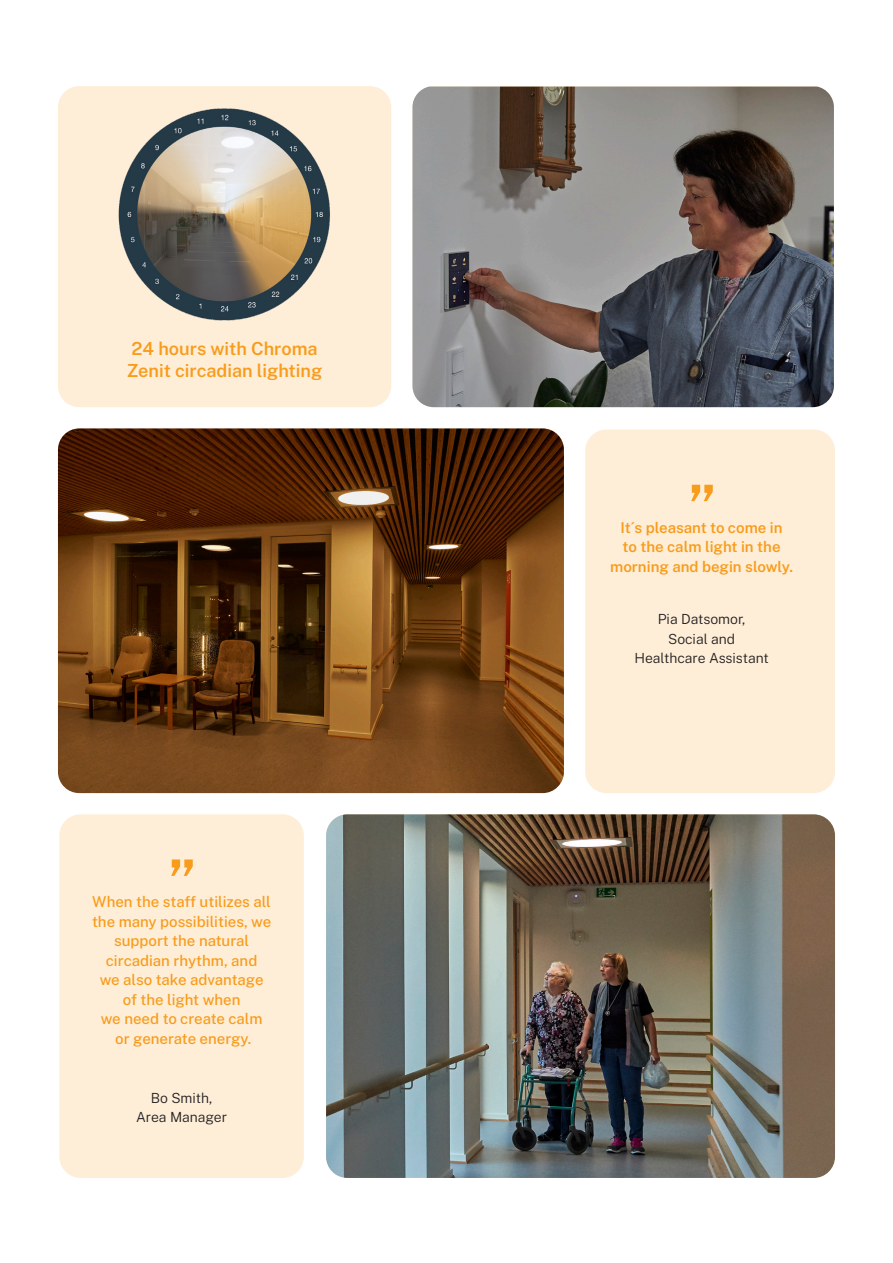
<style>
.page{position:relative;width:893px;height:1263px;background:#fff}
.page>*{position:absolute;margin:0;border:0;box-sizing:border-box;transform-origin:0 0}
.t1{font:600 63px "Public Sans";color:#f89c1c}
.t2{font:600 18px "Public Sans";color:#f89c1c}
.t3{font:500 15px "Public Sans";color:#f89c1c}
.t4{font:600 15px "Public Sans";color:#f89c1c}
.t5{font:300 13.95px "Public Sans";color:#231f20}
</style>
<div class="page">
<img style="left:412px;top:87px;width:422px;height:320px">
<div style="left:58px;top:86px;width:333px;height:321px;background:#feeed8;border-radius:21px"></div>
<img style="left:326px;top:814px;width:509px;height:364px">
<img style="left:58px;top:428px;width:506px;height:365px">
<div style="left:585px;top:429px;width:250px;height:364px;background:#feeed8;border-radius:21px"></div>
<div style="left:59px;top:814px;width:245px;height:364px;background:#feeed8;border-radius:21px"></div>
<img style="left:118px;top:108px;width:212px;height:213px">
<p class="t2" style="left:131px;top:337px;width:188px">24 hours with Chroma</p>
<p class="t2" style="left:127px;top:358px;width:197px">Zenit circadian lighting</p>
<p class="t1" style="left:168px;top:840px;width:30px">”</p>
<p class="t3" style="left:92px;top:892px;width:180px">When the staff utilizes all</p>
<p class="t3" style="left:92px;top:911px;width:181px">the many possibilities, we</p>
<p class="t3" style="left:114px;top:931px;width:137px">support the natural</p>
<p class="t3" style="left:106px;top:950px;width:153px">circadian rhythm, and</p>
<p class="t3" style="left:100px;top:970px;width:165px">we also take advantage</p>
<p class="t3" style="left:123px;top:989px;width:119px">of the light when</p>
<p class="t3" style="left:101px;top:1009px;width:163px">we need to create calm</p>
<p class="t3" style="left:115px;top:1028px;width:138px">or generate energy.</p>
<p class="t5" style="left:151px;top:1089px;width:63px">Bo Smith,</p>
<p class="t5" style="left:136px;top:1108px;width:93px">Area Manager</p>
<p class="t1" style="left:688px;top:466px;width:30px">”</p>
<p class="t4" style="left:621px;top:517px;width:164px">It´s pleasant to come in</p>
<p class="t4" style="left:623px;top:537px;width:160px">to the calm light in the</p>
<p class="t4" style="left:610px;top:556px;width:185px">morning and begin slowly.</p>
<p class="t5" style="left:658px;top:610px;width:89px">Pia Datsomor,</p>
<p class="t5" style="left:668px;top:629px;width:69px">Social and</p>
<p class="t5" style="left:634px;top:649px;width:136px">Healthcare Assistant</p>
</div>
